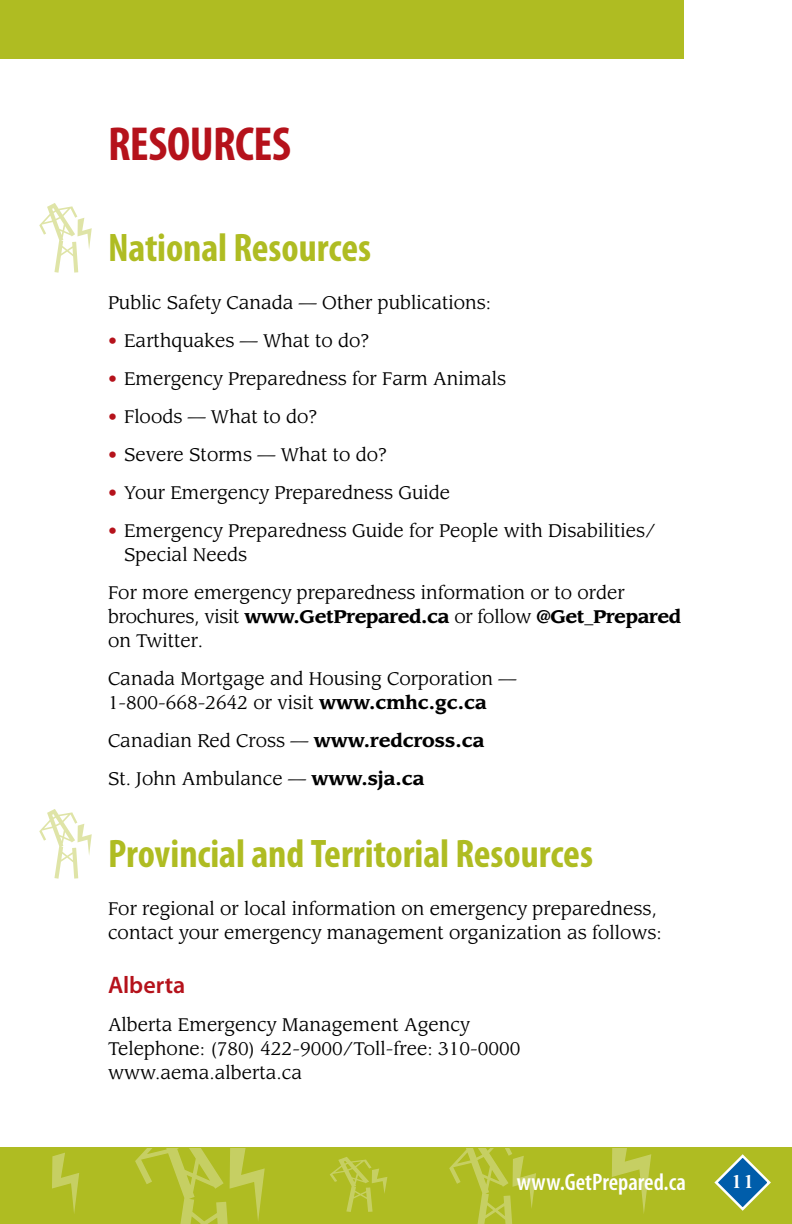
<style>
.page{position:relative;width:792px;height:1224px;background:#fff}
.page>*{position:absolute;margin:0;border:0;box-sizing:border-box;transform-origin:0 0}
.t1{font:700 condensed 48px "Myriad Pro";letter-spacing:-.01em;color:#b5121b}
.t2{font:700 condensed 40px "Myriad Pro";color:#afbc22}
.t3{font:600 condensed 24px "Myriad Pro";color:#fff}
.t4{font:600 24px "Myriad Pro";color:#b5121b}
.t5{font:18px/24px "Leawood";color:#000}
.t6{font:500 18px "Leawood Std";color:#fff}
.s1{font-weight:700;color:#b5121b}
.s2{font-weight:700}
</style>
<div class="page">
<div style="left:0;top:1148px;width:792px;height:76px;background:#afbc22"></div>
<svg style="left:714px;top:1154px;width:57px;height:57px"></svg>
<svg style="left:612px;top:1148px;width:39px;height:66px"></svg>
<svg style="left:135px;top:1148px;width:130px;height:76px"></svg>
<svg style="left:449px;top:1148px;width:87px;height:76px"></svg>
<svg style="left:330px;top:1157px;width:57px;height:55px"></svg>
<svg style="left:52px;top:1153px;width:27px;height:61px"></svg>
<div style="left:0;top:0;width:684px;height:59px;background:#afbc22"></div>
<svg style="left:39px;top:809px;width:53px;height:70px"></svg>
<svg style="left:39px;top:203px;width:53px;height:70px"></svg>
<h1 class="t1" style="left:108px;top:114px;width:185px">RESOURCES</h1>
<h2 class="t2" style="left:108px;top:223px;width:265px">National Resources</h2>
<p class="t5" style="left:108px;top:291px;width:385px">Public Safety Canada — Other publications:</p>
<p class="t5" style="left:108px;top:329px;width:263px"><span class="s1">•</span> Earthquakes — What to do?</p>
<p class="t5" style="left:108px;top:367px;width:400px"><span class="s1">•</span> Emergency Preparedness for Farm Animals</p>
<p class="t5" style="left:108px;top:405px;width:211px"><span class="s1">•</span> Floods — What to do?</p>
<p class="t5" style="left:108px;top:443px;width:281px"><span class="s1">•</span> Severe Storms — What to do?</p>
<p class="t5" style="left:108px;top:481px;width:344px"><span class="s1">•</span> Your Emergency Preparedness Guide</p>
<p class="t5" style="left:124px;top:519px;width:533px;text-indent:-16px"><span class="s1">•</span> Emergency Preparedness Guide for People with Disabilities/<br>Special Needs</p>
<p class="t5" style="left:108px;top:581px;width:575px">For more emergency preparedness information or to order brochures, visit <span class="s2">www.GetPrepared.ca</span> or follow <span class="s2">@Get_Prepared </span>on Twitter.</p>
<p class="t5" style="left:108px;top:667px;width:410px">Canada Mortgage and Housing Corporation —<br>1-800-668-2642 or visit <span class="s2">www.cmhc.gc.ca</span></p>
<p class="t5" style="left:108px;top:722px;width:378px;line-height:38px">Canadian Red Cross — <span class="s2">www.redcross.ca<br></span>St. John Ambulance — <span class="s2">www.sja.ca</span></p>
<h2 class="t2" style="left:108px;top:829px;width:487px">Provincial and Territorial Resources</h2>
<p class="t5" style="left:108px;top:897px;width:555px">For regional or local information on emergency preparedness, contact your emergency management organization as follows:</p>
<h3 class="t4" style="left:108px;top:970px;width:79px">Alberta</h3>
<p class="t5" style="left:108px;top:1013px;width:414px">Alberta Emergency Management Agency<br>Telephone: (780) 422-9000/Toll-free: 310-0000 www.aema.alberta.ca</p>
<h3 class="t3" style="left:517px;top:1167px;width:171px">www.GetPrepared.ca</h3>
<p class="t6" style="left:731px;top:1170px;width:26px">11</p>
</div>
